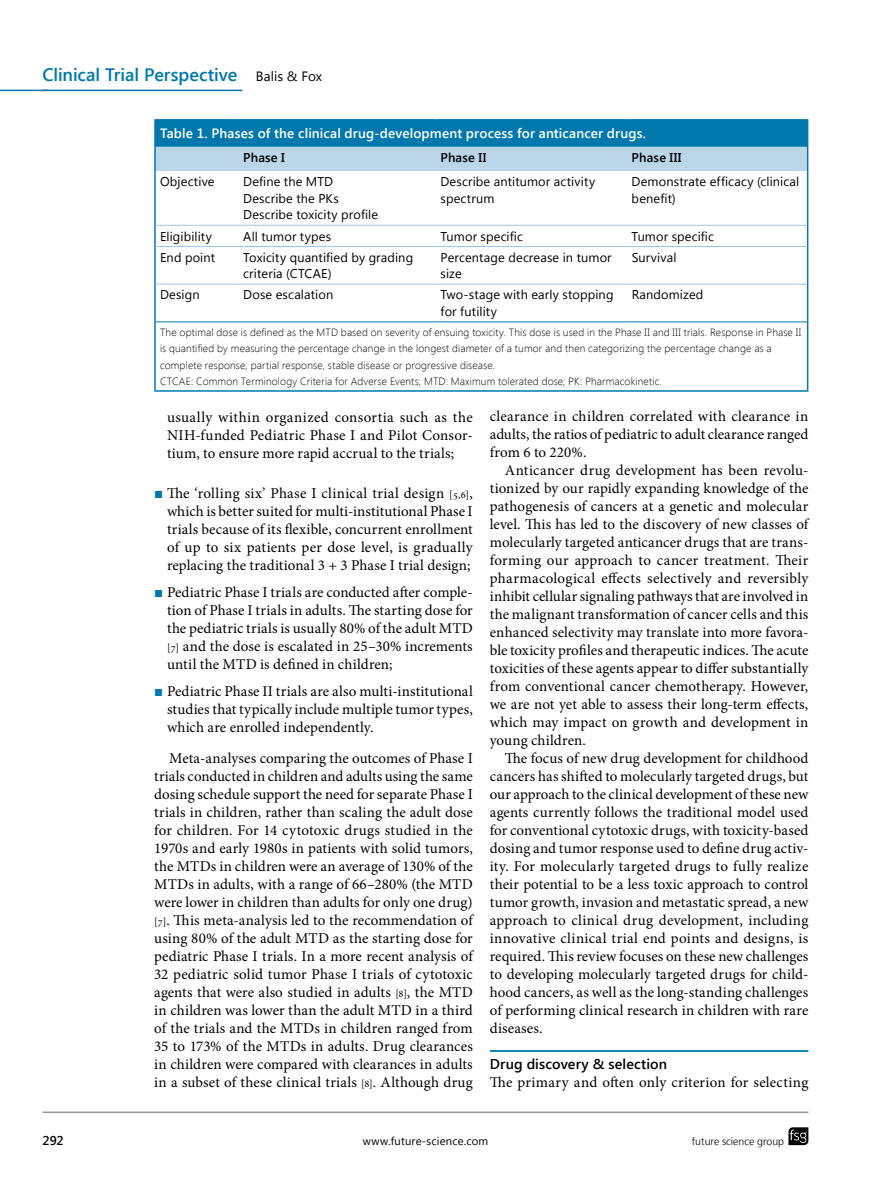
<style>
.page{position:relative;width:885px;height:1191px;background:#fff}
.page>*{position:absolute;margin:0;border:0;box-sizing:border-box;transform-origin:0 0}
.t1{font:600 18px "Segoe UI";letter-spacing:-.005em;color:#0078ae}
.t2{font:15px/18px "Minion Pro";letter-spacing:.01em;color:#000;text-align:justify}
.t3{font:600 14.25px "Segoe UI";letter-spacing:.01em;color:#000}
.t4{font:600 13.5px "Segoe UI";letter-spacing:.01em;color:#fff}
.t5{font:12.75px/16.5px "Segoe UI";letter-spacing:.01em;color:#000}
.t6{font:600 12.75px "Segoe UI";letter-spacing:.015em;color:#000}
.t7{font:11.25px "Segoe UI";letter-spacing:.02em;color:#000}
.t8{font:300 10.5px/16.5px "Segoe UI";letter-spacing:.015em;color:#000}
.t9{font:300 10.5px "Frutiger LT";color:#000}
.s1{font-weight:400;font-size:13.5px;color:#000}
.s2{font-family:"Garamond";color:#0078ae}
.s3{font-size:10.5px}
</style>
<div class="page">
<svg style="left:788px;top:1127px;width:20px;height:18px"></svg>
<hr style="left:43px;top:1111px;width:765px;height:2px;background:#95979a">
<hr style="left:0;top:90px;width:48px;height:1px;background:#0078ae">
<hr style="left:43px;top:90px;width:199px;height:1px;background:#0078ae">
<hr style="left:490px;top:1050px;width:318px;height:2px;background:#0078ae">
<div style="left:155px;top:120px;width:652px;height:27px;background:#0078ae"></div>
<div style="left:156px;top:147px;width:650px;height:24px;background:#bcd6e9"></div>
<hr style="left:154px;top:119px;width:84px;height:2px;background:#0078ae">
<hr style="left:154px;top:121px;width:2px;height:26px;background:#0078ae">
<hr style="left:238px;top:119px;width:197px;height:2px;background:#0078ae">
<hr style="left:435px;top:119px;width:191px;height:2px;background:#0078ae">
<hr style="left:626px;top:119px;width:182px;height:2px;background:#0078ae">
<hr style="left:806px;top:121px;width:2px;height:26px;background:#0078ae">
<hr style="left:154px;top:147px;width:2px;height:24px;background:#0078ae">
<hr style="left:806px;top:147px;width:2px;height:24px;background:#0078ae">
<hr style="left:154px;top:171px;width:2px;height:54px;background:#0078ae">
<hr style="left:806px;top:171px;width:2px;height:54px;background:#0078ae">
<hr style="left:154px;top:225px;width:2px;height:21px;background:#0078ae">
<hr style="left:806px;top:225px;width:2px;height:21px;background:#0078ae">
<hr style="left:154px;top:246px;width:2px;height:38px;background:#0078ae">
<hr style="left:806px;top:246px;width:2px;height:38px;background:#0078ae">
<hr style="left:154px;top:284px;width:2px;height:38px;background:#0078ae">
<hr style="left:806px;top:284px;width:2px;height:38px;background:#0078ae">
<hr style="left:154px;top:322px;width:2px;height:68px;background:#0078ae">
<hr style="left:806px;top:322px;width:2px;height:68px;background:#0078ae">
<hr style="left:154px;top:390px;width:84px;height:2px;background:#0078ae">
<hr style="left:238px;top:390px;width:197px;height:2px;background:#0078ae">
<hr style="left:435px;top:390px;width:191px;height:2px;background:#0078ae">
<hr style="left:626px;top:390px;width:182px;height:2px;background:#0078ae">
<hr style="left:156px;top:225px;width:82px;height:1px;background:#a0c7e1">
<hr style="left:238px;top:225px;width:197px;height:1px;background:#a0c7e1">
<hr style="left:435px;top:225px;width:191px;height:1px;background:#a0c7e1">
<hr style="left:626px;top:225px;width:180px;height:1px;background:#a0c7e1">
<hr style="left:156px;top:246px;width:82px;height:1px;background:#a0c7e1">
<hr style="left:238px;top:246px;width:197px;height:1px;background:#a0c7e1">
<hr style="left:435px;top:246px;width:191px;height:1px;background:#a0c7e1">
<hr style="left:626px;top:246px;width:180px;height:1px;background:#a0c7e1">
<hr style="left:156px;top:284px;width:82px;height:1px;background:#a0c7e1">
<hr style="left:238px;top:284px;width:197px;height:1px;background:#a0c7e1">
<hr style="left:435px;top:284px;width:191px;height:1px;background:#a0c7e1">
<hr style="left:626px;top:284px;width:180px;height:1px;background:#a0c7e1">
<hr style="left:156px;top:321px;width:82px;height:1px;background:#0078ae">
<hr style="left:238px;top:321px;width:197px;height:1px;background:#0078ae">
<hr style="left:435px;top:321px;width:191px;height:1px;background:#0078ae">
<hr style="left:626px;top:321px;width:180px;height:1px;background:#0078ae">
<p class="t1" style="left:43px;top:62px;width:281px">Clinical Trial Perspective <span class="s1">Balis &amp; Fox</span></p>
<p class="t4" style="left:160px;top:124px;width:487px">Table 1. Phases of the clinical drug-development process for anticancer drugs.</p>
<p class="t6" style="left:243px;top:148px;width:43px">Phase I</p>
<p class="t6" style="left:440px;top:148px;width:47px">Phase II</p>
<p class="t6" style="left:631px;top:148px;width:51px">Phase III</p>
<p class="t5" style="left:160px;top:173px;width:56px">Objective</p>
<p class="t5" style="left:243px;top:173px;width:136px">Define the MTD<br>Describe the PKs<br>Describe toxicity profile</p>
<p class="t5" style="left:440px;top:173px;width:156px">Describe antitumor activity spectrum</p>
<p class="t5" style="left:631px;top:173px;width:169px">Demonstrate efficacy (clinical benefit)</p>
<p class="t5" style="left:160px;top:227px;width:53px">Eligibility</p>
<p class="t5" style="left:243px;top:227px;width:89px">All tumor types</p>
<p class="t5" style="left:440px;top:227px;width:84px">Tumor specific</p>
<p class="t5" style="left:631px;top:227px;width:84px">Tumor specific</p>
<p class="t5" style="left:160px;top:248px;width:56px">End point</p>
<p class="t5" style="left:243px;top:248px;width:171px">Toxicity quantified by grading criteria (CTCAE)</p>
<p class="t5" style="left:440px;top:248px;width:173px">Percentage decrease in tumor size</p>
<p class="t5" style="left:631px;top:248px;width:46px">Survival</p>
<p class="t5" style="left:160px;top:286px;width:41px">Design</p>
<p class="t5" style="left:243px;top:286px;width:91px">Dose escalation</p>
<p class="t5" style="left:440px;top:286px;width:174px">Two-stage with early stopping for futility</p>
<p class="t5" style="left:631px;top:286px;width:73px">Randomized</p>
<p class="t8" style="left:160px;top:323px;width:642px">The optimal dose is defined as the MTD based on severity of ensuing toxicity. This dose is used in the Phase II and III trials. Response in Phase II is quantified by measuring the percentage change in the longest diameter of a tumor and then categorizing the percentage change as a complete response, partial response, stable disease or progressive disease.<br>CTCAE: Common Terminology Criteria for Adverse Events; MTD: Maximum tolerated dose; PK: Pharmacokinetic.</p>
<p class="t2" style="left:167px;top:408px;width:307px">usually within organized consortia such as the NIH-funded Pediatric Phase I and Pilot Consor&shy;tium, to ensure more rapid accrual to the trials;</p>
<p class="t2" style="left:167px;top:484px;width:307px;text-indent:-13px"><span class="s2">■</span> The ‘rolling six’ Phase I clinical trial design <span class="s3">[5,6]</span>, which is better suited for multi-institutional Phase I trials because of its flexible, concurrent enrollment of up to six patients per dose level, is gradually replacing the traditional 3 + 3 Phase I trial design;</p>
<p class="t2" style="left:167px;top:583px;width:307px;text-indent:-13px"><span class="s2">■</span> Pediatric Phase I trials are conducted after comple&shy;tion of Phase I trials in adults. The starting dose for the pediatric trials is usually 80% of the adult MTD <span class="s3">[7]</span> and the dose is escalated in 25–30% increments until the MTD is defined in children;</p>
<p class="t2" style="left:167px;top:682px;width:307px;text-indent:-13px"><span class="s2">■</span> Pediatric Phase II trials are also multi-institutional studies that typically include multiple tumor types, which are enrolled independently.</p>
<p class="t2" style="left:154px;top:749px;width:320px;text-indent:15px">Meta-analyses comparing the outcomes of Phase I trials conducted in children and adults using the same dosing schedule support the need for separate Phase I trials in children, rather than scaling the adult dose for children. For 14 cytotoxic drugs studied in the 1970s and early 1980s in patients with solid tumors, the MTDs in children were an average of 130% of the MTDs in adults, with a range of 66–280% (the MTD were lower in children than adults for only one drug) <span class="s3">[7]</span>. This meta-analysis led to the recommendation of using 80% of the adult MTD as the starting dose for pediatric Phase I trials. In a more recent analysis of 32 pediatric solid tumor Phase I trials of cytotoxic agents that were also studied in adults <span class="s3">[8]</span>, the MTD in children was lower than the adult MTD in a third of the trials and the MTDs in children ranged from 35 to 173% of the MTDs in adults. Drug clearances in children were compared with clearances in adults in a subset of these clinical trials <span class="s3">[8]</span>. Although drug</p>
<p class="t2" style="left:490px;top:407px;width:320px">clearance in children correlated with clearance in adults, the ratios of pediatric to adult clearance ranged from 6 to 220%.</p>
<p class="t2" style="left:490px;top:461px;width:320px;text-indent:15px">Anticancer drug development has been revolu&shy;tionized by our rapidly expanding knowledge of the pathogenesis of cancers at a genetic and molecular level. This has led to the discovery of new classes of molecularly targeted anticancer drugs that are trans&shy;forming our approach to cancer treatment. Their pharmacological effects selectively and reversibly inhibit cellular signaling pathways that are involved in the malignant transformation of cancer cells and this enhanced selectivity may translate into more favora&shy;ble toxicity profiles and therapeutic indices. The acute toxicities of these agents appear to differ substantially from conventional cancer chemotherapy. However, we are not yet able to assess their long-term effects, which may impact on growth and development in young children.</p>
<p class="t2" style="left:490px;top:749px;width:320px;text-indent:15px">The focus of new drug development for childhood cancers has shifted to molecularly targeted drugs, but our approach to the clinical development of these new agents currently follows the traditional model used for conventional cytotoxic drugs, with toxicity-based dosing and tumor response used to define drug activ&shy;ity. For molecularly targeted drugs to fully realize their potential to be a less toxic approach to control tumor growth, invasion and metastatic spread, a new approach to clinical drug development, including innovative clinical trial end points and designs, is required. This review focuses on these new challenges to developing molecularly targeted drugs for child&shy;hood cancers, as well as the long-standing challenges of performing clinical research in children with rare diseases.</p>
<p class="t3" style="left:490px;top:1054px;width:179px">Drug discovery &amp; selection</p>
<p class="t2" style="left:490px;top:1073px;width:320px">The primary and often only criterion for selecting</p>
<p class="t6" style="left:43px;top:1131px;width:23px">292</p>
<p class="t7" style="left:363px;top:1133px;width:127px">www.future-science.com</p>
<p class="t9" style="left:691px;top:1135px;width:94px">future science group</p>
</div>
